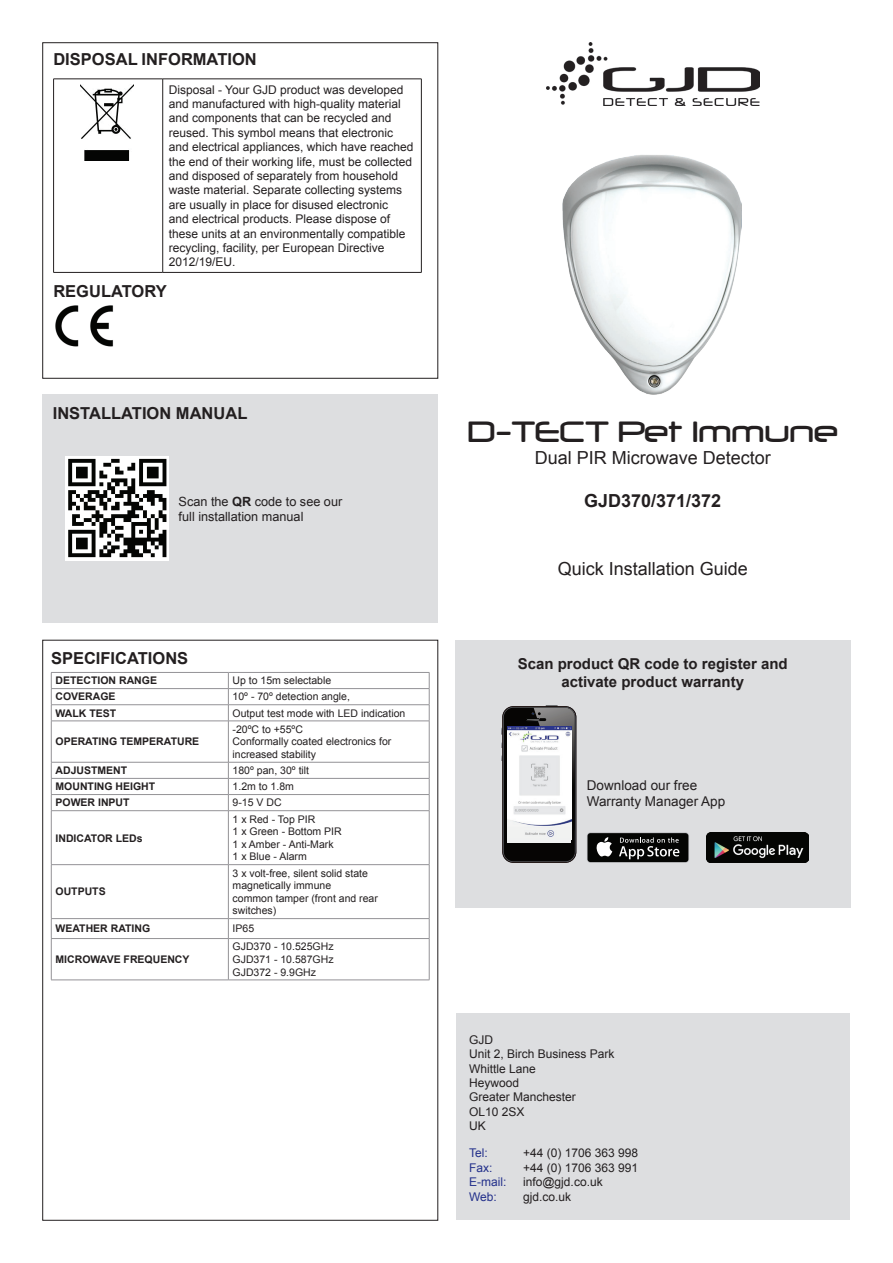
<style>
.page{position:relative;width:893px;height:1263px;background:#fff}
.page>*{position:absolute;margin:0;border:0;box-sizing:border-box;transform-origin:0 0}
.t1{font:34.5px "Neuropol";color:#231f20}
.t2{font:18px "Arial";color:#231f20}
.t3{font:700 18px "Arial";color:#231f20}
.t4{font:700 16.5px "Arial";color:#231f20}
.t5{font:700 15px "Arial";color:#231f20}
.t6{font:13.5px "Arial";color:#231f20}
.t7{font:12.75px "Arial";color:#231f20}
.t8{font:12px/14.4px "Arial";color:#231f20}
.t9{font:12px "Arial";color:#24318b}
.t10{font:10.5px/12.6px "Arial";color:#231f20}
.t11{font:700 10.5px "Arial";color:#231f20}
.s1{font-weight:700}
</style>
<div class="page">
<div style="left:43px;top:394px;width:395px;height:229px;background:#dddee0"></div>
<div style="left:455px;top:640px;width:395px;height:268px;background:#dddee0"></div>
<img style="left:563px;top:155px;width:178px;height:239px">
<img style="left:546px;top:43px;width:213px;height:63px">
<hr style="left:53px;top:79px;width:110px;height:1px;background:#231f20">
<hr style="left:53px;top:79px;width:1px;height:193px;background:#231f20">
<hr style="left:163px;top:79px;width:259px;height:1px;background:#231f20">
<hr style="left:162px;top:79px;width:1px;height:193px;background:#231f20">
<hr style="left:421px;top:79px;width:1px;height:193px;background:#231f20">
<hr style="left:53px;top:272px;width:110px;height:1px;background:#231f20">
<hr style="left:163px;top:272px;width:259px;height:1px;background:#231f20">
<img style="left:81px;top:85px;width:53px;height:75px">
<svg style="left:587px;top:832px;width:102px;height:31px"></svg>
<div style="left:588px;top:833px;width:100px;height:29px;background:#040503;border-radius:3px"></div>
<svg style="left:596px;top:837px;width:16px;height:19px"></svg>
<svg style="left:619px;top:837px;width:60px;height:22px"></svg>
<svg style="left:501px;top:705px;width:75px;height:158px;background:#373636"></svg>
<img style="left:507px;top:726px;width:64px;height:112px">
<div style="left:507px;top:838px;width:64px;height:5px;background:#f0f1f1"></div>
<div style="left:456px;top:1013px;width:394px;height:207px;background:#dddee0"></div>
<svg style="left:52px;top:673px;width:377px;height:307px"></svg>
<hr style="left:51px;top:672px;width:177px;height:1px;background:#939296">
<hr style="left:228px;top:672px;width:201px;height:1px;background:#939296">
<hr style="left:51px;top:688px;width:177px;height:1px;background:#939296">
<hr style="left:228px;top:688px;width:201px;height:1px;background:#939296">
<hr style="left:51px;top:704px;width:177px;height:1px;background:#939296">
<svg style="left:51px;top:673px;width:1px;height:48px"></svg>
<hr style="left:228px;top:704px;width:201px;height:1px;background:#939296">
<svg style="left:228px;top:673px;width:1px;height:48px"></svg>
<svg style="left:429px;top:673px;width:1px;height:48px"></svg>
<hr style="left:51px;top:721px;width:177px;height:1px;background:#939296">
<hr style="left:51px;top:721px;width:1px;height:41px;background:#939296">
<hr style="left:228px;top:721px;width:201px;height:1px;background:#939296">
<hr style="left:228px;top:721px;width:1px;height:41px;background:#939296">
<hr style="left:429px;top:721px;width:1px;height:41px;background:#939296">
<hr style="left:51px;top:762px;width:177px;height:1px;background:#939296">
<hr style="left:228px;top:762px;width:201px;height:1px;background:#939296">
<hr style="left:51px;top:778px;width:177px;height:1px;background:#939296">
<hr style="left:228px;top:778px;width:201px;height:1px;background:#939296">
<hr style="left:51px;top:794px;width:177px;height:1px;background:#939296">
<svg style="left:51px;top:762px;width:1px;height:48px"></svg>
<hr style="left:228px;top:794px;width:201px;height:1px;background:#939296">
<svg style="left:228px;top:762px;width:1px;height:48px"></svg>
<svg style="left:429px;top:762px;width:1px;height:48px"></svg>
<hr style="left:51px;top:810px;width:177px;height:1px;background:#939296">
<hr style="left:51px;top:811px;width:1px;height:53px;background:#939296">
<hr style="left:228px;top:810px;width:201px;height:1px;background:#939296">
<hr style="left:228px;top:811px;width:1px;height:53px;background:#939296">
<hr style="left:429px;top:811px;width:1px;height:53px;background:#939296">
<hr style="left:51px;top:864px;width:177px;height:1px;background:#939296">
<hr style="left:51px;top:865px;width:1px;height:53px;background:#939296">
<hr style="left:228px;top:864px;width:201px;height:1px;background:#939296">
<hr style="left:228px;top:865px;width:1px;height:53px;background:#939296">
<hr style="left:429px;top:865px;width:1px;height:53px;background:#939296">
<hr style="left:51px;top:918px;width:177px;height:1px;background:#939296">
<svg style="left:51px;top:919px;width:1px;height:19px"></svg>
<hr style="left:228px;top:918px;width:201px;height:1px;background:#939296">
<svg style="left:228px;top:919px;width:1px;height:19px"></svg>
<svg style="left:429px;top:919px;width:1px;height:19px"></svg>
<hr style="left:51px;top:938px;width:177px;height:1px;background:#939296">
<hr style="left:51px;top:939px;width:1px;height:41px;background:#939296">
<hr style="left:228px;top:938px;width:201px;height:1px;background:#939296">
<hr style="left:228px;top:939px;width:1px;height:41px;background:#939296">
<hr style="left:429px;top:939px;width:1px;height:41px;background:#939296">
<hr style="left:51px;top:980px;width:177px;height:1px;background:#939296">
<hr style="left:228px;top:980px;width:201px;height:1px;background:#939296">
<img style="left:55px;top:305px;width:59px;height:42px">
<img style="left:707px;top:832px;width:102px;height:31px">
<img style="left:65px;top:457px;width:103px;height:103px">
<p class="t4" style="left:53px;top:48px;width:205px">DISPOSAL INFORMATION</p>
<p class="t8" style="left:169px;top:82px;width:246px">Disposal - Your GJD product was developed and manufactured with high-quality material and components that can be recycled and reused. This symbol means that electronic and electrical appliances, which have reached the end of their working life, must be collected and disposed of separately from household waste material. Separate collecting systems are usually in place for disused electronic<br>and electrical products. Please dispose of these units at an environmentally compatible recycling, facility, per European Directive 2012/19/EU.</p>
<p class="t4" style="left:53px;top:281px;width:115px">REGULATORY</p>
<p class="t4" style="left:53px;top:403px;width:196px">INSTALLATION MANUAL</p>
<p class="t7" style="left:179px;top:493px;width:165px">Scan the <span class="s1">QR</span> code to see our</p>
<p class="t7" style="left:179px;top:508px;width:126px">full installation manual</p>
<p class="t4" style="left:51px;top:647px;width:139px">SPECIFICATIONS</p>
<p class="t11" style="left:56px;top:674px;width:103px">DETECTION RANGE</p>
<p class="t10" style="left:233px;top:674px;width:100px">Up to 15m selectable</p>
<p class="t11" style="left:56px;top:690px;width:62px">COVERAGE</p>
<p class="t10" style="left:233px;top:691px;width:119px">10º - 70º detection angle,</p>
<p class="t11" style="left:56px;top:706px;width:62px">WALK TEST</p>
<p class="t10" style="left:233px;top:707px;width:174px">Output test mode with LED indication</p>
<p class="t11" style="left:56px;top:735px;width:145px">OPERATING TEMPERATURE</p>
<p class="t10" style="left:233px;top:723px;width:72px">-20ºC to +55ºC</p>
<p class="t10" style="left:233px;top:735px;width:160px">Conformally coated electronics for increased stability</p>
<p class="t11" style="left:56px;top:763px;width:73px">ADJUSTMENT</p>
<p class="t10" style="left:233px;top:764px;width:78px">180º pan, 30º tilt</p>
<p class="t11" style="left:56px;top:780px;width:101px">MOUNTING HEIGHT</p>
<p class="t10" style="left:233px;top:780px;width:63px">1.2m to 1.8m</p>
<p class="t11" style="left:56px;top:796px;width:76px">POWER INPUT</p>
<p class="t10" style="left:233px;top:796px;width:51px">9-15 V DC</p>
<p class="t11" style="left:56px;top:831px;width:89px">INDICATOR LEDs</p>
<p class="t10" style="left:233px;top:813px;width:84px">1 x Red - Top PIR</p>
<p class="t10" style="left:233px;top:825px;width:111px">1 x Green - Bottom PIR</p>
<p class="t10" style="left:233px;top:838px;width:102px">1 x Amber - Anti-Mark</p>
<p class="t10" style="left:233px;top:850px;width:76px">1 x Blue - Alarm</p>
<p class="t11" style="left:56px;top:885px;width:52px">OUTPUTS</p>
<p class="t10" style="left:233px;top:867px;width:137px">3 x volt-free, silent solid state magnetically immune</p>
<p class="t10" style="left:233px;top:892px;width:147px">common tamper (front and rear switches)</p>
<p class="t11" style="left:56px;top:922px;width:96px">WEATHER RATING</p>
<p class="t10" style="left:233px;top:922px;width:23px">IP65</p>
<p class="t11" style="left:56px;top:952px;width:135px">MICROWAVE FREQUENCY</p>
<p class="t10" style="left:233px;top:940px;width:102px">GJD370 - 10.525GHz</p>
<p class="t10" style="left:233px;top:953px;width:102px">GJD371 - 10.587GHz</p>
<p class="t10" style="left:233px;top:966px;width:85px">GJD372 - 9.9GHz</p>
<p class="t1" style="left:468px;top:413px;width:372px">D-TECT Pet Immune</p>
<p class="t2" style="left:535px;top:446px;width:238px">Dual PIR Microwave Detector</p>
<p class="t3" style="left:584px;top:488px;width:139px">GJD370/371/372</p>
<p class="t2" style="left:558px;top:557px;width:192px">Quick Installation Guide</p>
<p class="t5" style="left:518px;top:653px;width:272px">Scan product QR code to register and</p>
<p class="t5" style="left:561px;top:671px;width:184px">activate product warranty</p>
<p class="t6" style="left:587px;top:776px;width:112px">Download our free</p>
<p class="t6" style="left:587px;top:792px;width:140px">Warranty Manager App</p>
<p class="t8" style="left:469px;top:1032px;width:25px">GJD</p>
<p class="t8" style="left:469px;top:1047px;width:147px">Unit 2, Birch Business Park</p>
<p class="t8" style="left:469px;top:1061px;width:68px">Whittle Lane</p>
<p class="t8" style="left:469px;top:1076px;width:52px">Heywood</p>
<p class="t8" style="left:469px;top:1090px;width:108px">Greater Manchester</p>
<p class="t8" style="left:469px;top:1104px;width:57px">OL10 2SX</p>
<p class="t8" style="left:469px;top:1119px;width:18px">UK</p>
<p class="t9" style="left:469px;top:1145px;width:20px">Tel:</p>
<p class="t8" style="left:523px;top:1146px;width:117px">+44 (0) 1706 363 998</p>
<p class="t9" style="left:469px;top:1160px;width:25px">Fax:</p>
<p class="t8" style="left:523px;top:1160px;width:117px">+44 (0) 1706 363 991</p>
<p class="t9" style="left:469px;top:1174px;width:39px">E-mail:</p>
<p class="t8" style="left:523px;top:1175px;width:81px">info@gjd.co.uk</p>
<p class="t9" style="left:469px;top:1188px;width:29px">Web:</p>
<p class="t8" style="left:523px;top:1189px;width:50px">gjd.co.uk</p>
</div>
